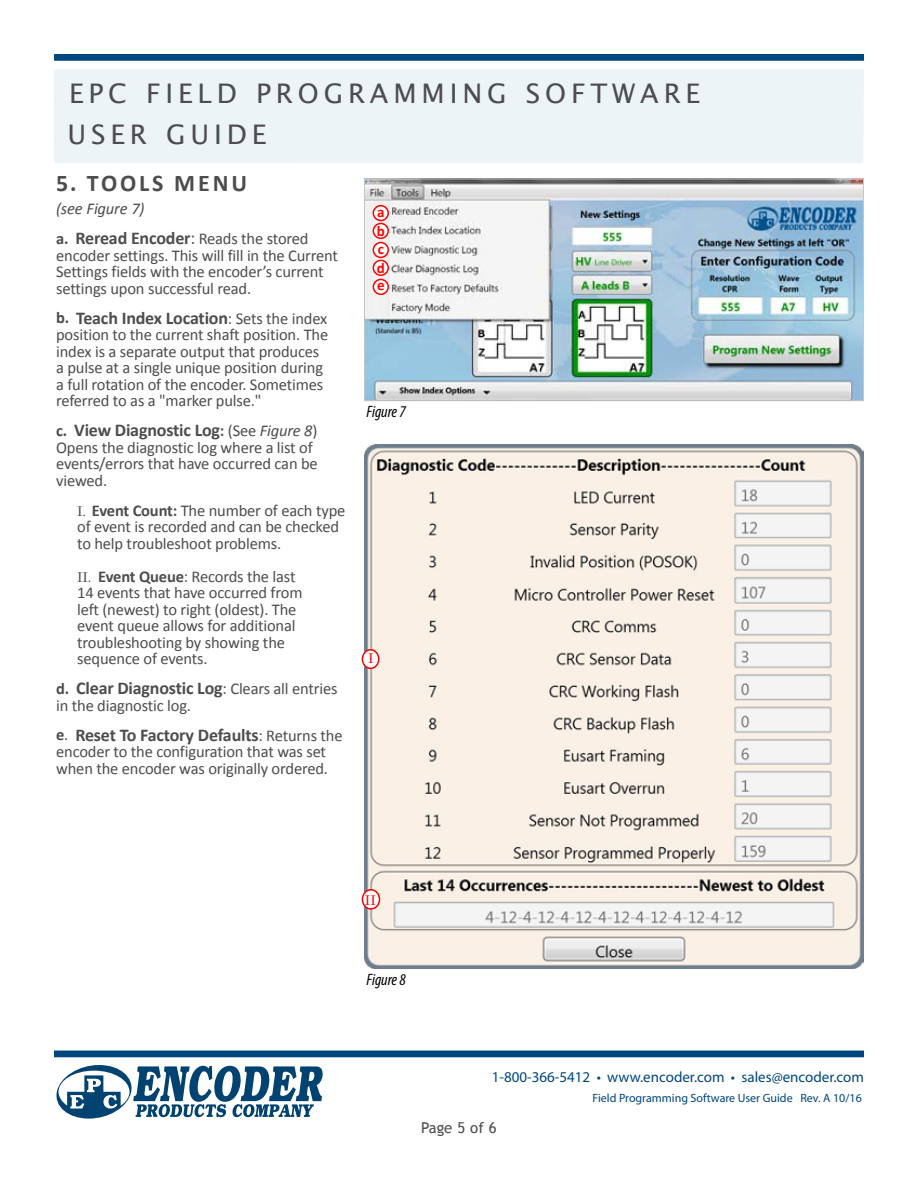
<style>
.page{position:relative;width:918px;height:1188px;background:#fff}
.page>*{position:absolute;margin:0;border:0;box-sizing:border-box;transform-origin:0 0}
.t1{font:27px/40.5px "Lucida Sans Unicode";letter-spacing:.18em;color:#4d4d4f}
.t2{font:700 24px "Calibri";letter-spacing:.12em;color:#4d4d4f}
.t3{font:700 18px "Calibri";letter-spacing:-.01em;color:#4d4d4f}
.t4{font:16.5px/16.5px "Calibri";letter-spacing:-.01em;color:#4d4d4f}
.t5{font:italic condensed 16.5px "Myriad Pro";color:#000}
.t6{font:15px "Myriad Pro";color:#00467f}
.t7{font:15px "Trebuchet MS";color:#4d4d4f}
.t8{font:700 15px/19.4px "Calibri";color:#f00}
.t9{font:13.5px "Century";color:#f00}
.t10{font:12px "Myriad Pro";color:#00467f}
.s1{font-style:italic}
.s2{font-weight:700}
.s3{font-weight:700;font-size:18px}
.s4{font-size:18px}
.s5{font-size:16.5px}
.s6{font-weight:400;font-size:16.5px}
.s7{font-weight:400;font-style:italic;font-size:16.5px}
.s8{font-family:"Century";font-size:13.5px}
.s9{font-size:13.5px}
</style>
<div class="page">
<div style="left:54px;top:69px;width:810px;height:94px;background:#ecf4f7"></div>
<div style="left:54px;top:54px;width:810px;height:7px;background:#00467f"></div>
<div style="left:54px;top:1051px;width:810px;height:6px;background:#00467f"></div>
<svg style="left:56px;top:1065px;width:267px;height:54px"></svg>
<img style="left:364px;top:444px;width:499px;height:525px">
<img style="left:366px;top:180px;width:496px;height:219px">
<div style="left:364px;top:178px;width:500px;height:223px;border:1px solid #c6c8ca"></div>
<div style="left:373px;top:206px;width:15px;height:14px;background:#fff;border-radius:50%"></div>
<div style="left:373px;top:205px;width:16px;height:16px;border:2px solid #f00;border-radius:50%"></div>
<div style="left:373px;top:223px;width:15px;height:15px;background:#fff;border-radius:50%"></div>
<div style="left:373px;top:223px;width:16px;height:16px;border:2px solid #f00;border-radius:50%"></div>
<div style="left:373px;top:243px;width:15px;height:14px;background:#fff;border-radius:50%"></div>
<div style="left:373px;top:242px;width:16px;height:16px;border:2px solid #f00;border-radius:50%"></div>
<div style="left:373px;top:260px;width:15px;height:15px;background:#fff;border-radius:50%"></div>
<div style="left:373px;top:260px;width:16px;height:16px;border:2px solid #f00;border-radius:50%"></div>
<div style="left:373px;top:279px;width:15px;height:15px;background:#fff;border-radius:50%"></div>
<div style="left:373px;top:279px;width:16px;height:16px;border:2px solid #f00;border-radius:50%"></div>
<div style="left:362px;top:650px;width:17px;height:18px;background:#fff;border-radius:50%"></div>
<div style="left:362px;top:649px;width:18px;height:20px;border:2px solid #f00;border-radius:50%"></div>
<div style="left:362px;top:890px;width:18px;height:19px;background:#fff;border-radius:50%"></div>
<div style="left:362px;top:889px;width:18px;height:21px;border:2px solid #f00;border-radius:50%"></div>
<h1 class="t1" style="left:68px;top:74px;width:614px">EPC FIE LD PROGRAMMING SOF TWARE<br>USER</h1>
<h1 class="t1" style="left:166px;top:114px;width:99px">GU IDE</h1>
<h2 class="t2" style="left:56px;top:167px;width:192px">5. tools menu</h2>
<p class="t4" style="left:56px;top:194px;width:254px;line-height:30px"><span class="s1">(see Figure 7)<br></span><span class="s2">a.</span> <span class="s3">Reread Encoder</span><span class="s4">:</span> Reads the stored</p>
<p class="t4" style="left:56px;top:247px;width:284px">encoder settings. This will fill in the Current<br>Settings fields with the encoder’s current settings upon successful read.</p>
<p class="t3" style="left:56px;top:306px;width:273px"><span class="s5">b.</span> Teach Index Location<span class="s6">: Sets the index</span></p>
<p class="t4" style="left:56px;top:326px;width:274px">position to the current shaft position. The index is a separate output that produces a pulse at a single unique position during a full rotation of the encoder. Sometimes referred to as a "marker pulse."</p>
<p class="t3" style="left:56px;top:419px;width:263px"><span class="s5">c.</span> View Diagnostic Log<span class="s5">:</span> <span class="s6">(See</span> <span class="s7">Figure 8</span><span class="s6">)</span></p>
<p class="t4" style="left:56px;top:439px;width:263px">Opens the diagnostic log where a list of events/errors that have occurred can be viewed.</p>
<p class="t4" style="left:77px;top:502px;width:270px"><span class="s8">I.</span> <span class="s2">Event Count:</span> The number of each type of event is recorded and can be checked to help troubleshoot problems.</p>
<p class="t4" style="left:77px;top:568px;width:227px"><span class="s8">II</span><span class="s9">.</span> <span class="s2">Event Queue</span>: Records the last<br>14 events that have occurred from left (newest) to right (oldest). The event queue allows for additional troubleshooting by showing the sequence of events.</p>
<p class="t3" style="left:56px;top:677px;width:283px"><span class="s5">d.</span> Clear Diagnostic Log<span class="s6">: Clears all entries</span></p>
<p class="t4" style="left:56px;top:697px;width:136px">in the diagnostic log.</p>
<p class="t3" style="left:56px;top:723px;width:288px"><span class="s5">e</span><span class="s6">.</span> Reset To Factory Defaults<span class="s6">: Returns the</span></p>
<p class="t4" style="left:56px;top:743px;width:273px">encoder to the configuration that was set when the encoder was originally ordered.</p>
<p class="t8" style="left:377px;top:202px;width:10px">a b</p>
<p class="t8" style="left:377px;top:239px;width:10px">c d</p>
<p class="t8" style="left:377px;top:276px;width:9px">e</p>
<p class="t5" style="left:367px;top:402px;width:41px">Figure 7</p>
<p class="t9" style="left:368px;top:647px;width:7px">I</p>
<p class="t9" style="left:365px;top:888px;width:12px">II</p>
<p class="t5" style="left:367px;top:970px;width:41px">Figure 8</p>
<p class="t6" style="left:492px;top:1068px;width:374px">1-800-366-5412 • www.encoder.com • sales@encoder.com</p>
<p class="t10" style="left:593px;top:1091px;width:271px">Field Programming Software User Guide Rev. A 10/16</p>
<p class="t7" style="left:421px;top:1119px;width:77px">Page 5 of 6</p>
</div>
